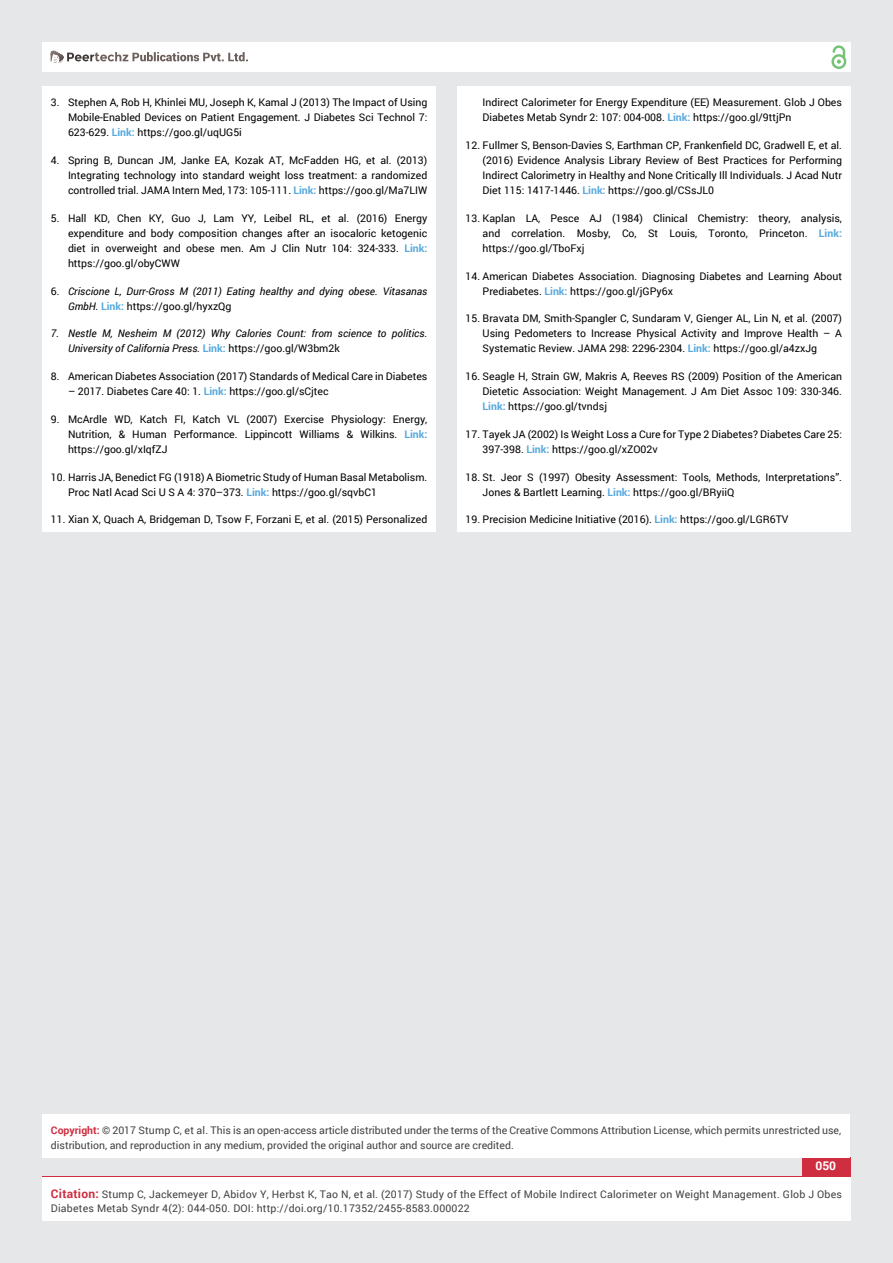
<style>
.page{position:relative;width:893px;height:1263px;background:#e6e7e8}
.page>*{position:absolute;margin:0;border:0;box-sizing:border-box;transform-origin:0 0}
.t1{font:700 12px "Roboto";color:#fff}
.t2{font:10.5px/15px "Roboto";color:#000;text-align:justify}
.t3{font:10.5px/15px "Roboto";color:#414042}
.t4{font:italic 10.5px/15px "Roboto";color:#000}
.t5{font:10.5px/13.5px "Roboto";letter-spacing:.02em;color:#414042}
.s1{font-weight:700;color:#56a8dd}
.s2{font-style:normal}
.s3{font-weight:700;font-style:normal;color:#56a8dd}
.s4{font-weight:700;color:#cf2e41}
.s5{font-weight:700;font-size:12px;color:#cf2e41}
</style>
<div class="page">
<div style="left:42px;top:43px;width:808px;height:29px;background:#fff"></div>
<div style="left:831px;top:54px;width:15px;height:15px;border:2px solid #74c273;border-radius:50%"></div>
<svg style="left:831px;top:45px;width:15px;height:19px"></svg>
<div style="left:802px;top:1157px;width:48px;height:56px;background:#cf2e41"></div>
<svg style="left:49px;top:50px;width:199px;height:14px"></svg>
<div style="left:42px;top:1177px;width:808px;height:43px;background:#fff"></div>
<div style="left:42px;top:1115px;width:808px;height:43px;background:#fff"></div>
<div style="left:42px;top:87px;width:394px;height:445px;background:#fff"></div>
<div style="left:457px;top:87px;width:393px;height:445px;background:#fff"></div>
<p class="t2" style="left:68px;top:95px;width:361px;text-indent:-17px">3. Stephen A, Rob H, Khinlei MU, Joseph K, Kamal J (2013) The Impact of Using Mobile-Enabled Devices on Patient Engagement. J Diabetes Sci Technol 7:<br>623-629. <span class="s1">Link:</span> https://goo.gl/uqUG5i</p>
<p class="t2" style="left:68px;top:152px;width:361px;text-indent:-17px">4. Spring B, Duncan JM, Janke EA, Kozak AT, McFadden HG, et al. (2013)<br>Integrating technology into standard weight loss treatment: a randomized controlled trial. JAMA Intern Med, 173: 105-111. <span class="s1">Link:</span> https://goo.gl/Ma7LIW</p>
<p class="t2" style="left:68px;top:210px;width:361px;text-indent:-17px">5. Hall KD, Chen KY, Guo J, Lam YY, Leibel RL, et al. (2016) Energy expenditure and body composition changes after an isocaloric ketogenic diet in overweight and obese men. Am J Clin Nutr 104: 324-333. <span class="s1">Link: </span>https://goo.gl/obyCWW</p>
<p class="t4" style="left:68px;top:283px;width:361px;text-indent:-17px"><span class="s2">6.</span> Criscione L, Durr-Gross M (2011) Eating healthy and dying obese. Vitasanas<br>GmbH. <span class="s3">Link:</span> <span class="s2">https://goo.gl/hyxzQg</span></p>
<p class="t4" style="left:68px;top:326px;width:361px;text-indent:-17px">7. Nestle M, Nesheim M (2012) Why Calories Count: from science to politics.<br>University of California Press. <span class="s3">Link:</span> <span class="s2">https://goo.gl/W3bm2k</span></p>
<p class="t2" style="left:51px;top:368px;width:378px">8. American Diabetes Association (2017) Standards of Medical Care in Diabetes</p>
<p class="t2" style="left:68px;top:383px;width:262px">– 2017. Diabetes Care 40: 1. <span class="s1">Link:</span> https://goo.gl/sCjtec</p>
<p class="t2" style="left:68px;top:411px;width:361px;text-indent:-17px">9. McArdle WD, Katch FI, Katch VL (2007) Exercise Physiology: Energy, Nutrition, &amp; Human Performance. Lippincott Williams &amp; Wilkins. <span class="s1">Link: </span>https://goo.gl/xIqfZJ</p>
<p class="t2" style="left:68px;top:469px;width:361px;text-indent:-17px">10. Harris JA, Benedict FG (1918) A Biometric Study of Human Basal Metabolism.<br>Proc Natl Acad Sci U S A 4: 370–373. <span class="s1">Link:</span> https://goo.gl/sqvbC1</p>
<p class="t2" style="left:51px;top:512px;width:378px">11. Xian X, Quach A, Bridgeman D, Tsow F, Forzani E, et al. (2015) Personalized</p>
<p class="t2" style="left:483px;top:95px;width:361px">Indirect Calorimeter for Energy Expenditure (EE) Measurement. Glob J Obes<br>Diabetes Metab Syndr 2: 107: 004-008. <span class="s1">Link:</span> https://goo.gl/9ttjPn</p>
<p class="t2" style="left:483px;top:137px;width:361px;text-indent:-17px">12. Fullmer S, Benson-Davies S, Earthman CP, Frankenfield DC, Gradwell E, et al. (2016) Evidence Analysis Library Review of Best Practices for Performing Indirect Calorimetry in Healthy and None Critically Ill Individuals. J Acad Nutr Diet 115: 1417-1446. <span class="s1">Link:</span> https://goo.gl/CSsJL0</p>
<p class="t2" style="left:483px;top:210px;width:361px;text-indent:-17px">13. Kaplan LA, Pesce AJ (1984) Clinical Chemistry: theory, analysis, and correlation. Mosby, Co, St Louis, Toronto, Princeton. <span class="s1">Link: </span>https://goo.gl/TboFxj</p>
<p class="t2" style="left:483px;top:268px;width:361px;text-indent:-17px">14. American Diabetes Association. Diagnosing Diabetes and Learning About<br>Prediabetes. <span class="s1">Link:</span> https://goo.gl/jGPy6x</p>
<p class="t2" style="left:483px;top:311px;width:361px;text-indent:-17px">15. Bravata DM, Smith-Spangler C, Sundaram V, Gienger AL, Lin N, et al. (2007)<br>Using Pedometers to Increase Physical Activity and Improve Health – A Systematic Review. JAMA 298: 2296-2304. <span class="s1">Link:</span> https://goo.gl/a4zxJg</p>
<p class="t2" style="left:483px;top:368px;width:361px;text-indent:-17px">16. Seagle H, Strain GW, Makris A, Reeves RS (2009) Position of the American Dietetic Association: Weight Management. J Am Diet Assoc 109: 330-346.<br><span class="s1">Link:</span> https://goo.gl/tvndsj</p>
<p class="t2" style="left:483px;top:426px;width:361px;text-indent:-17px">17. Tayek JA (2002) Is Weight Loss a Cure for Type 2 Diabetes? Diabetes Care 25:<br>397-398. <span class="s1">Link:</span> https://goo.gl/xZO02v</p>
<p class="t2" style="left:483px;top:469px;width:361px;text-indent:-17px">18. St. Jeor S (1997) Obesity Assessment: Tools, Methods, Interpretations”.<br>Jones &amp; Bartlett Learning. <span class="s1">Link:</span> https://goo.gl/BRyiiQ</p>
<p class="t2" style="left:466px;top:512px;width:324px">19. Precision Medicine Initiative (2016). <span class="s1">Link:</span> https://goo.gl/LGR6TV</p>
<p class="t3" style="left:51px;top:1123px;width:792px"><span class="s4">Copyright:</span> © 2017 Stump C, et al. This is an open-access article distributed under the terms of the Creative Commons Attribution License, which permits unrestricted use, distribution, and reproduction in any medium, provided the original author and source are credited.</p>
<p class="t1" style="left:815px;top:1157px;width:22px">050</p>
<p class="t5" style="left:51px;top:1188px;width:792px"><span class="s5">Citation:</span> Stump C, Jackemeyer D, Abidov Y, Herbst K, Tao N, et al. (2017) Study of the Effect of Mobile Indirect Calorimeter on Weight Management. Glob J Obes<br>Diabetes Metab Syndr 4(2): 044-050. DOI: http://doi.org/10.17352/2455-8583.000022</p>
</div>
